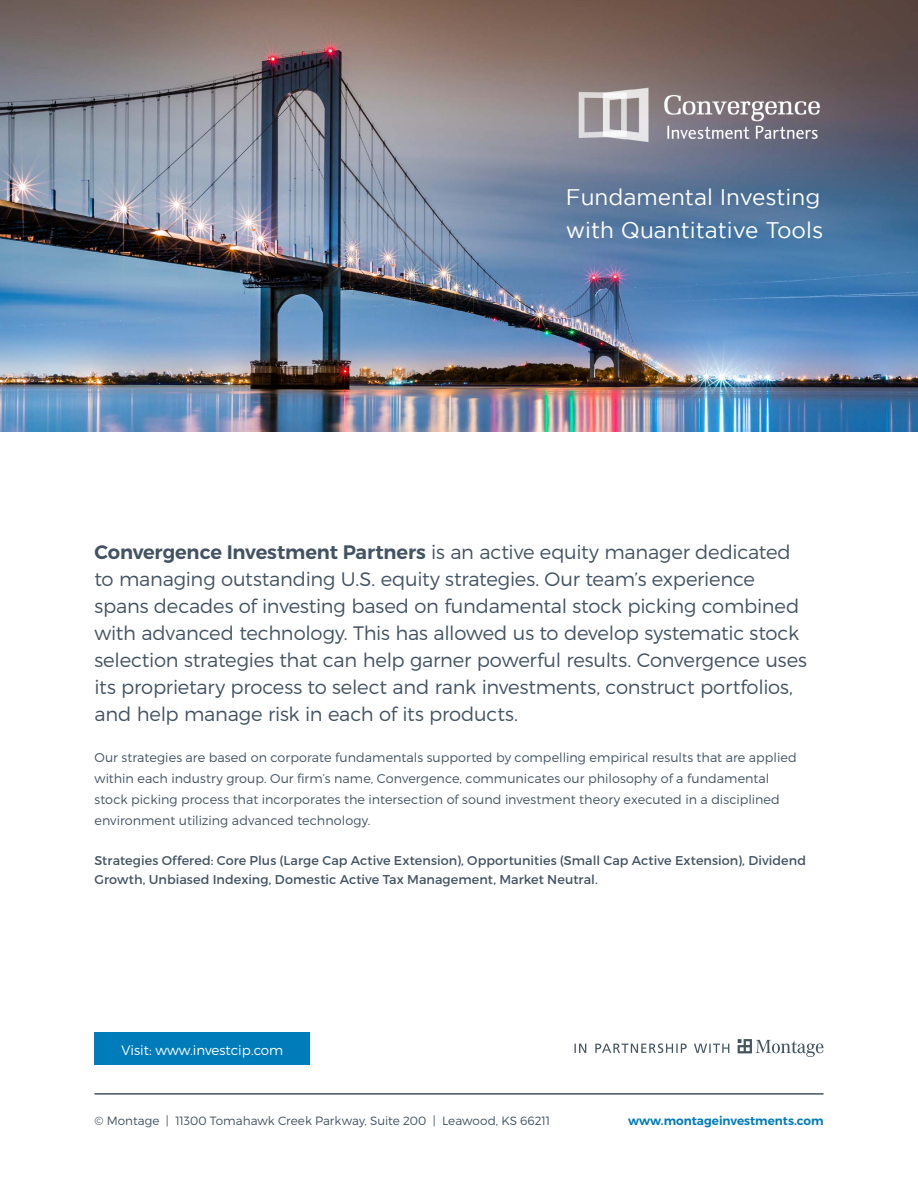
<style>
.page{position:relative;width:918px;height:1188px;background:#fff}
.page>*{position:absolute;margin:0;border:0;box-sizing:border-box;transform-origin:0 0}
.t1{font:22.5px/33px "Gotham";color:#fff}
.t2{font:300 19.5px/27px "Montserrat";letter-spacing:-.01em;color:#435363}
.t3{font:300 13.5px "Montserrat";color:#fff}
.t4{font:300 12.75px/21px "Montserrat";letter-spacing:.005em;color:#435363}
.t5{font:12.75px/19.5px "Montserrat";letter-spacing:.005em;color:#435363}
.t6{font:300 12px "Montserrat";color:#435363}
.t7{font:600 12px "Montserrat";color:#007cba}
.s1{font-weight:600}
</style>
<div class="page">
<hr style="left:94px;top:1093px;width:730px;height:2px;background:#435363">
<svg style="left:574px;top:1043px;width:155px;height:10px"></svg>
<svg style="left:738px;top:1039px;width:85px;height:18px"></svg>
<img style="left:0;top:0;width:918px;height:432px">
<div style="left:94px;top:1032px;width:216px;height:32px;background:#007cba"></div>
<img style="left:560px;top:74px;width:270px;height:80px">
<p class="t1" style="left:566px;top:181px;width:259px">Fundamental Investing with Quantitative Tools</p>
<p class="t2" style="left:94px;top:538px;width:714px"><span class="s1">Convergence Investment Partners</span> is an active equity manager dedicated to managing outstanding U.S. equity strategies. Our team’s experience spans decades of investing based on fundamental stock picking combined with advanced technology. This has allowed us to develop systematic stock selection strategies that can help garner powerful results. Convergence uses its proprietary process to select and rank investments, construct portfolios, and help manage risk in each of its products.</p>
<p class="t4" style="left:94px;top:747px;width:704px">Our strategies are based on corporate fundamentals supported by compelling empirical results that are applied within each industry group. Our firm’s name, Convergence, communicates our philosophy of a fundamental stock picking process that incorporates the intersection of sound investment theory executed in a disciplined environment utilizing advanced technology.</p>
<p class="t5" style="left:94px;top:851px;width:713px">Strategies Offered: Core Plus (Large Cap Active Extension), Opportunities (Small Cap Active Extension), Dividend<br>Growth, Unbiased Indexing, Domestic Active Tax Management, Market Neutral.</p>
<p class="t3" style="left:122px;top:1042px;width:163px">Visit: www.investcip.com</p>
<p class="t6" style="left:94px;top:1114px;width:457px">© Montage | 11300 Tomahawk Creek Parkway, Suite 200 | Leawood, KS 66211</p>
<p class="t7" style="left:628px;top:1114px;width:197px">www.montageinvestments.com</p>
</div>
